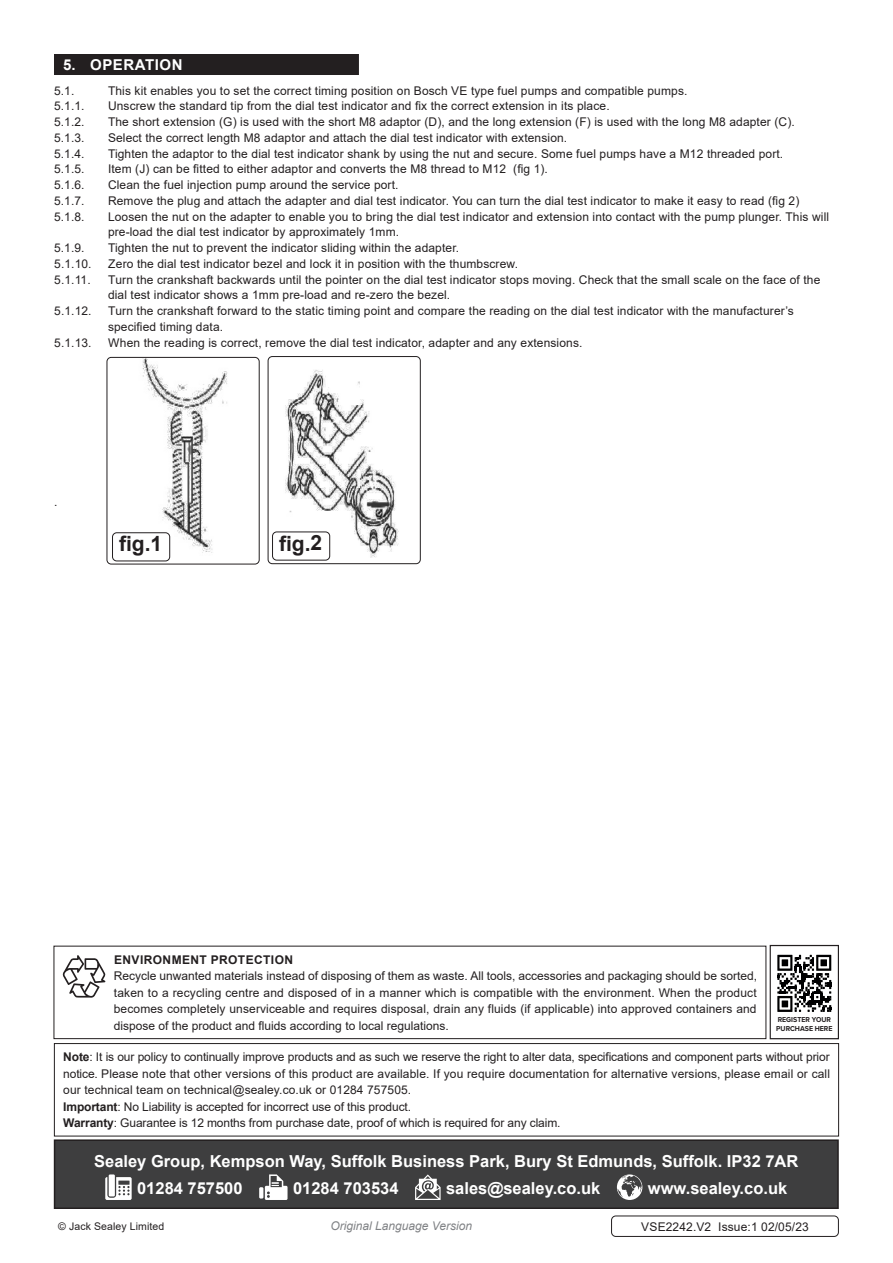
<style>
.page{position:relative;width:893px;height:1263px;background:#fff}
.page>*{position:absolute;margin:0;border:0;box-sizing:border-box;transform-origin:0 0}
.t1{font:700 21px "Arial";color:#231f20}
.Footer_Contact_Infor{font:700 16.5px "Arial";color:#fff}
.t2{font:700 15px "Arial";letter-spacing:.035em;color:#fff}
.Enviroment_Protectio{font:12px/15.8px "Arial";letter-spacing:.01em;color:#231f20}
.Important_Notificati{font:12px/16.5px "Arial";letter-spacing:-.01em;color:#231f20;text-align:justify}
.Body__Footer{font:12px "Arial";letter-spacing:.01em;color:#231f20}
.t3{font:italic 12px "Arial";color:#808285}
.Enviroment_Protectio-2{font:700 12px "Arial";letter-spacing:.035em;color:#231f20}
.Body{font:12px "Arial";color:#231f20}
.Body__Justified__7pt{font:10.5px "Arial";letter-spacing:.01em;color:#231f20}
.t4{font:700 7.35px/8.7px "Proxima Nova";color:#231f20;scale:.94 1}
.s1{font-weight:700}
</style>
<div class="page">
<div style="left:54px;top:54px;width:305px;height:21px;background:#231f20"></div>
<div style="left:55px;top:1140px;width:783px;height:68px;background:#3e3e3f"></div>
<svg style="left:105px;top:1177px;width:27px;height:23px"></svg>
<div style="left:109px;top:1174px;width:6px;height:22px;background:#fff"></div>
<svg style="left:259px;top:1187px;width:4px;height:11px"></svg>
<svg style="left:265px;top:1174px;width:23px;height:26px"></svg>
<svg style="left:415px;top:1174px;width:26px;height:26px"></svg>
<svg style="left:617px;top:1174px;width:25px;height:26px"></svg>
<div style="left:54px;top:1139px;width:785px;height:70px;border:2px solid #231f20"></div>
<div style="left:54px;top:946px;width:712px;height:93px;border:1px solid #231f20"></div>
<svg style="left:63px;top:955px;width:42px;height:43px"></svg>
<div style="left:611px;top:1215px;width:228px;height:22px;border:1px solid #231f20;border-radius:4px"></div>
<img style="left:142px;top:359px;width:85px;height:201px">
<div style="left:107px;top:357px;width:152px;height:207px;border:1px solid #231f20;border-radius:4px"></div>
<div style="left:113px;top:533px;width:57px;height:28px;background:#fff;border-radius:4px"></div>
<div style="left:112px;top:532px;width:58px;height:29px;border:1px solid #231f20;border-radius:4px"></div>
<img style="left:285px;top:370px;width:114px;height:190px">
<div style="left:268px;top:356px;width:152px;height:208px;border:1px solid #231f20;border-radius:4px"></div>
<div style="left:273px;top:532px;width:57px;height:28px;background:#fff;border-radius:4px"></div>
<div style="left:272px;top:531px;width:58px;height:29px;border:1px solid #231f20;border-radius:4px"></div>
<svg style="left:777px;top:954px;width:55px;height:58px"></svg>
<svg style="left:777px;top:955px;width:54px;height:57px"></svg>
<div style="left:770px;top:945px;width:69px;height:94px;border:1px solid #231f20"></div>
<div style="left:54px;top:1043px;width:785px;height:93px;border:1px solid #231f20"></div>
<p class="t2" style="left:63px;top:54px;width:121px">5. OPERATION</p>
<p class="Enviroment_Protectio" style="left:54px;top:82px;width:22px">5.1.</p>
<p class="Enviroment_Protectio" style="left:108px;top:82px;width:581px">This kit enables you to set the correct timing position on Bosch VE type fuel pumps and compatible pumps.</p>
<p class="Enviroment_Protectio" style="left:54px;top:98px;width:32px">5.1.1.</p>
<p class="Enviroment_Protectio" style="left:108px;top:98px;width:503px">Unscrew the standard tip from the dial test indicator and fix the correct extension in its place.</p>
<p class="Enviroment_Protectio" style="left:54px;top:114px;width:32px">5.1.2.</p>
<p class="Enviroment_Protectio" style="left:108px;top:114px;width:688px">The short extension (G) is used with the short M8 adaptor (D), and the long extension (F) is used with the long M8 adapter (C).</p>
<p class="Enviroment_Protectio" style="left:54px;top:130px;width:32px">5.1.3.</p>
<p class="Enviroment_Protectio" style="left:108px;top:130px;width:461px">Select the correct length M8 adaptor and attach the dial test indicator with extension.</p>
<p class="Enviroment_Protectio" style="left:54px;top:145px;width:32px">5.1.4.</p>
<p class="Enviroment_Protectio" style="left:108px;top:145px;width:677px">Tighten the adaptor to the dial test indicator shank by using the nut and secure. Some fuel pumps have a M12 threaded port.</p>
<p class="Enviroment_Protectio" style="left:54px;top:161px;width:32px">5.1.5.</p>
<p class="Enviroment_Protectio" style="left:108px;top:161px;width:441px">Item (J) can be fitted to either adaptor and converts the M8 thread to M12 (fig 1).</p>
<p class="Enviroment_Protectio" style="left:54px;top:177px;width:32px">5.1.6.</p>
<p class="Enviroment_Protectio" style="left:108px;top:177px;width:292px">Clean the fuel injection pump around the service port.</p>
<p class="Enviroment_Protectio" style="left:54px;top:193px;width:32px">5.1.7.</p>
<p class="Enviroment_Protectio" style="left:108px;top:193px;width:693px">Remove the plug and attach the adapter and dial test indicator. You can turn the dial test indicator to make it easy to read (fig 2)</p>
<p class="Enviroment_Protectio" style="left:54px;top:208px;width:32px">5.1.8.</p>
<p class="Enviroment_Protectio" style="left:108px;top:208px;width:723px">Loosen the nut on the adapter to enable you to bring the dial test indicator and extension into contact with the pump plunger. This will pre-load the dial test indicator by approximately 1mm.</p>
<p class="Enviroment_Protectio" style="left:54px;top:240px;width:32px">5.1.9.</p>
<p class="Enviroment_Protectio" style="left:108px;top:240px;width:353px">Tighten the nut to prevent the indicator sliding within the adapter.</p>
<p class="Enviroment_Protectio" style="left:54px;top:256px;width:39px">5.1.10.</p>
<p class="Enviroment_Protectio" style="left:108px;top:256px;width:411px">Zero the dial test indicator bezel and lock it in position with the thumbscrew.</p>
<p class="Enviroment_Protectio" style="left:54px;top:271px;width:38px">5.1.11.</p>
<p class="Enviroment_Protectio" style="left:108px;top:271px;width:714px">Turn the crankshaft backwards until the pointer on the dial test indicator stops moving. Check that the small scale on the face of the dial test indicator shows a 1mm pre-load and re-zero the bezel.</p>
<p class="Enviroment_Protectio" style="left:54px;top:303px;width:39px">5.1.12.</p>
<p class="Enviroment_Protectio" style="left:108px;top:303px;width:687px">Turn the crankshaft forward to the static timing point and compare the reading on the dial test indicator with the manufacturer’s specified timing data.</p>
<p class="Enviroment_Protectio" style="left:54px;top:334px;width:39px">5.1.13.</p>
<p class="Enviroment_Protectio" style="left:108px;top:334px;width:476px">When the reading is correct, remove the dial test indicator, adapter and any extensions.</p>
<p class="Body" style="left:54px;top:494px;width:5px">.</p>
<p class="t1" style="left:119px;top:529px;width:45px">fig.1</p>
<p class="t1" style="left:279px;top:528px;width:45px">fig.2</p>
<p class="Enviroment_Protectio-2" style="left:114px;top:951px;width:181px">ENVIRONMENT PROTECTION</p>
<p class="Enviroment_Protectio" style="left:114px;top:968px;width:645px;line-height:16.5px;text-align:justify">Recycle unwanted materials instead of disposing of them as waste. All tools, accessories and packaging should be sorted, taken to a recycling centre and disposed of in a manner which is compatible with the environment. When the product becomes completely unserviceable and requires disposal, drain any fluids (if applicable) into approved containers and dispose of the product and fluids according to local regulations.</p>
<p class="t4" style="left:776px;top:1015px;width:61px">REGISTER YOUR<br>PURCHASE HERE</p>
<p class="Important_Notificati" style="left:63px;top:1049px;width:768px"><span class="s1">Note</span>: It is our policy to continually improve products and as such we reserve the right to alter data, specifications and component parts without prior notice. Please note that other versions of this product are available. If you require documentation for alternative versions, please email or call our technical team on technical@sealey.co.uk or 01284 757505.</p>
<p class="Important_Notificati" style="left:63px;top:1098px;width:349px"><span class="s1">Important</span>: No Liability is accepted for incorrect use of this product.</p>
<p class="Important_Notificati" style="left:63px;top:1115px;width:499px"><span class="s1">Warranty</span>: Guarantee is 12 months from purchase date, proof of which is required for any claim.</p>
<p class="Footer_Contact_Infor" style="left:94px;top:1149px;width:706px">Sealey Group, Kempson Way, Suffolk Business Park, Bury St Edmunds, Suffolk. IP32 7AR</p>
<p class="Footer_Contact_Infor" style="left:137px;top:1176px;width:107px">01284 757500</p>
<p class="Footer_Contact_Infor" style="left:293px;top:1176px;width:107px">01284 703534</p>
<p class="Footer_Contact_Infor" style="left:446px;top:1176px;width:156px">sales@sealey.co.uk</p>
<p class="Footer_Contact_Infor" style="left:648px;top:1176px;width:141px">www.sealey.co.uk</p>
<p class="Body__Justified__7pt" style="left:58px;top:1219px;width:108px">© Jack Sealey Limited</p>
<p class="t3" style="left:330px;top:1218px;width:143px">Original Language Version</p>
<p class="Body__Footer" style="left:641px;top:1218px;width:169px">VSE2242.V2 Issue:1 02/05/23</p>
</div>
